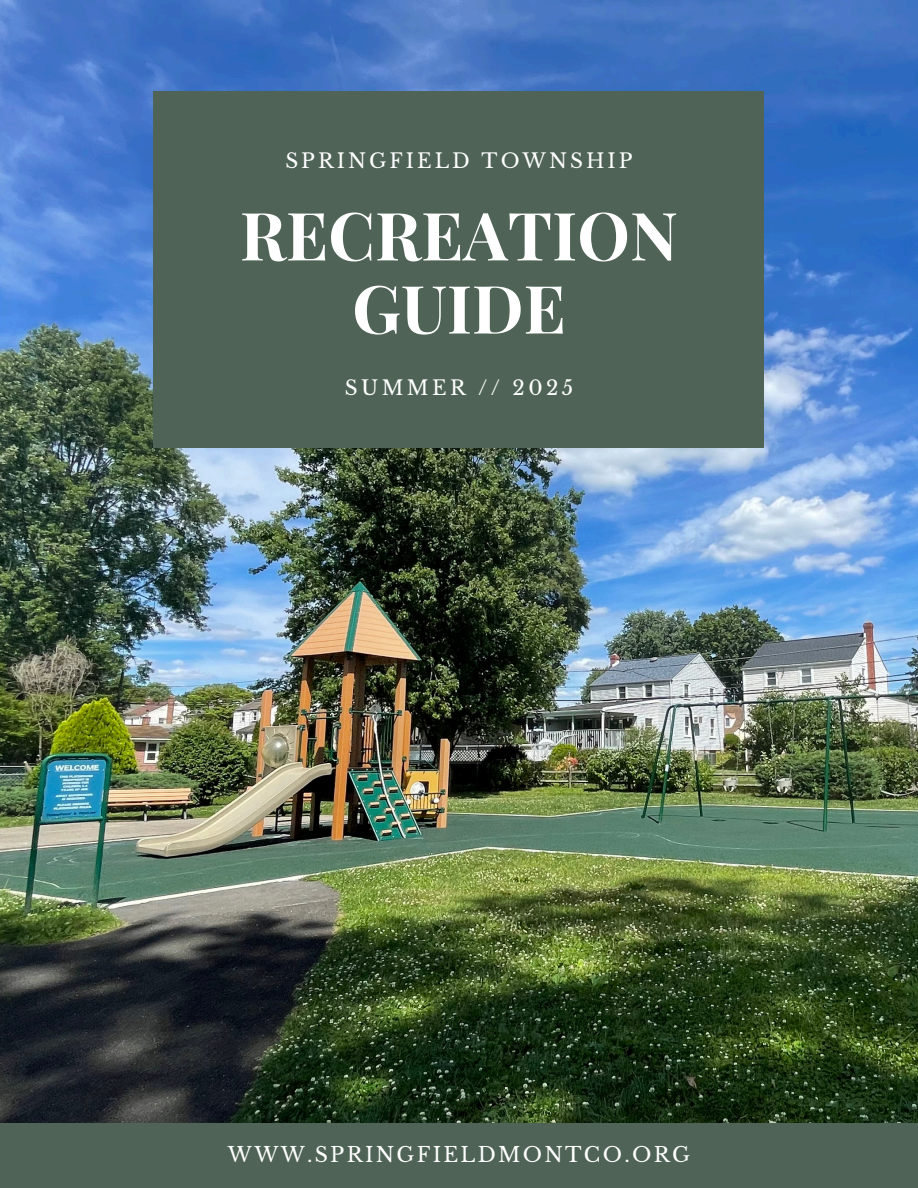
<style>
.page{position:relative;width:918px;height:1188px;background:#fff}
.page>*{position:absolute;margin:0;border:0;box-sizing:border-box;transform-origin:0 0}
.t1{font:700 66.6px/73.2px "Playfair Display";color:#fff;text-align:center}
.t2{font:20.55px "Libre Baskerville";letter-spacing:.11em;color:#fff}
.t3{font:19.95px "Libre Baskerville";letter-spacing:.15em;color:#fff}
.t4{font:19.95px "Libre Baskerville";letter-spacing:.17em;color:#fff}
</style>
<div class="page">
<img style="left:0;top:0;width:918px;height:1124px">
<div style="left:0;top:1124px;width:918px;height:64px;background:#4f6456"></div>
<div style="left:154px;top:92px;width:610px;height:355px;background:#4f6456"></div>
<p class="t3" style="left:285px;top:149px;width:349px">SPRINGFIELD TOWNSHIP</p>
<p class="t1" style="left:240px;top:196px;width:440px">RECREATION<br>GUIDE</p>
<p class="t4" style="left:345px;top:375px;width:230px">SUMMER // 2025</p>
<h1 class="t2" style="left:228px;top:1142px;width:464px">WWW.SPRINGFIELDMONTCO.ORG</h1>
</div>
